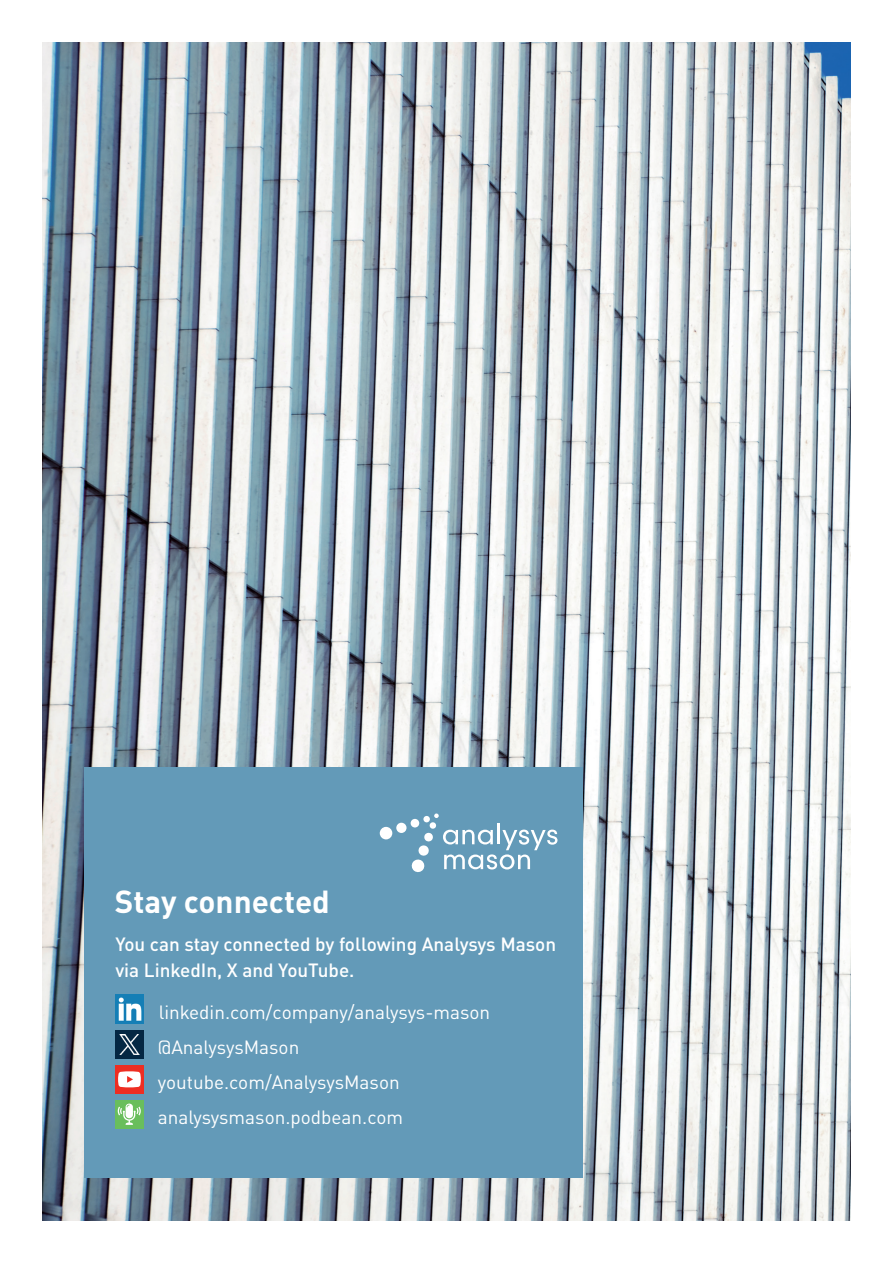
<style>
.page{position:relative;width:893px;height:1263px;background:#fff}
.page>*{position:absolute;margin:0;border:0;box-sizing:border-box;transform-origin:0 0}
.t1{font:700 31.5px "DINOT";color:#fff}
.t2{font:18.9px/35.1px "DINOT";color:#fff}
.t3{font:500 18.9px/25.5px "DINOT";color:#fff}
</style>
<div class="page">
<img style="left:43px;top:43px;width:807px;height:1177px">
<div style="left:84px;top:767px;width:498px;height:411px;background:#639ab8"></div>
<div style="left:380px;top:827px;width:12px;height:12px;background:#fff;border-radius:50%"></div>
<div style="left:396px;top:823px;width:11px;height:10px;background:#fff;border-radius:50%"></div>
<svg style="left:411px;top:813px;width:146px;height:59px"></svg>
<div style="left:115px;top:1065px;width:29px;height:28px;background:#ee2e22"></div>
<svg style="left:118px;top:1071px;width:23px;height:16px"></svg>
<img style="left:115px;top:995px;width:29px;height:28px">
<svg style="left:115px;top:1100px;width:29px;height:28px"></svg>
<div style="left:115px;top:1030px;width:29px;height:29px;background:#042743"></div>
<img style="left:119px;top:1034px;width:20px;height:20px">
<h1 class="t1" style="left:115px;top:881px;width:217px">Stay connected</h1>
<p class="t3" style="left:115px;top:931px;width:442px">You can stay connected by following Analysys Mason via LinkedIn, X and YouTube.</p>
<p class="t2" style="left:158px;top:994px;width:334px">linkedin.com/company/analysys-mason @AnalysysMason youtube.com/AnalysysMason analysysmason.podbean.com</p>
</div>
